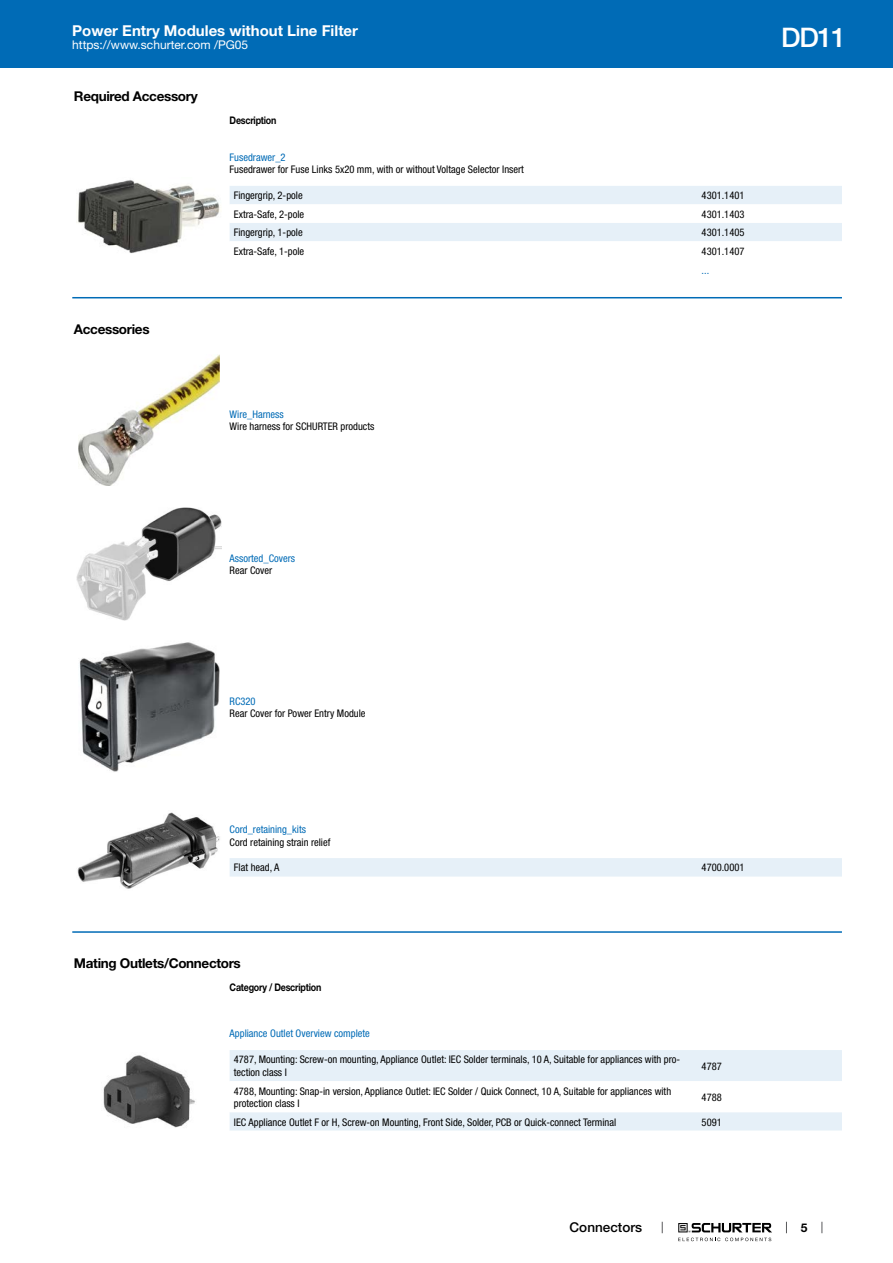
<style>
.page{position:relative;width:893px;height:1263px;background:#fff}
.page>*{position:absolute;margin:0;border:0;box-sizing:border-box;transform-origin:0 0}
.t1{font:500 27px "Helvetica Neue LT";color:#fff}
.t2{font:700 15px "Helvetica Neue LT";color:#fff}
.t3{font:700 13.5px "Helvetica Neue LT";letter-spacing:-.025em;color:#000}
.t4{font:500 13.5px "Helvetica Neue LT";color:#000}
.t5{font:12px "Helvetica Neue LT";color:#fff}
.t6{font:700 12px "Helvetica Neue LT";color:#000}
.t7{font:condensed 10.5px/12.6px "Helvetica Neue LT";color:#000}
.t8{font:condensed 10.5px "Helvetica Neue LT";color:#006bb6}
.t9{font:700 10.5px "Helvetica Neue LT";letter-spacing:-.025em;color:#000;scale:.85 1}
</style>
<div class="page">
<svg style="left:678px;top:1223px;width:94px;height:18px"></svg>
<div style="left:0;top:0;width:893px;height:68px;background:#006bb6"></div>
<img style="left:78px;top:180px;width:142px;height:73px">
<div style="left:230px;top:186px;width:612px;height:18px;background:#e6f0f8"></div>
<div style="left:230px;top:223px;width:612px;height:18px;background:#e6f0f8"></div>
<hr style="left:72px;top:297px;width:770px;height:1px;background:#006bb6">
<img style="left:78px;top:355px;width:141px;height:131px">
<img style="left:77px;top:507px;width:144px;height:113px">
<img style="left:79px;top:642px;width:140px;height:130px">
<img style="left:77px;top:812px;width:143px;height:77px">
<div style="left:230px;top:858px;width:612px;height:18px;background:#e6f0f8"></div>
<hr style="left:72px;top:931px;width:770px;height:2px;background:#006bb6">
<img style="left:103px;top:1055px;width:92px;height:73px">
<div style="left:230px;top:1050px;width:612px;height:31px;background:#e6f0f8"></div>
<svg style="left:230px;top:1112px;width:612px;height:19px;background:#e7f0f8"></svg>
<h2 class="t2" style="left:72px;top:21px;width:287px">Power Entry Modules without Line Filter</h2>
<p class="t5" style="left:72px;top:38px;width:178px">https://www.schurter.com /PG05</p>
<p class="t3" style="left:74px;top:88px;width:125px">Required Accessory</p>
<p class="t3" style="left:74px;top:321px;width:77px">Accessories</p>
<p class="t9" style="left:230px;top:114px;width:57px">Description</p>
<p class="t8" style="left:230px;top:151px;width:58px">Fusedrawer_2</p>
<p class="t7" style="left:230px;top:163px;width:296px">Fusedrawer for Fuse Links 5x20 mm, with or without Voltage Selector Insert</p>
<p class="t7" style="left:234px;top:189px;width:70px">Fingergrip, 2-pole</p>
<p class="t7" style="left:702px;top:189px;width:44px">4301.1401</p>
<p class="t7" style="left:234px;top:208px;width:72px">Extra-Safe, 2-pole</p>
<p class="t7" style="left:702px;top:208px;width:44px">4301.1403</p>
<p class="t7" style="left:234px;top:226px;width:70px">Fingergrip, 1-pole</p>
<p class="t7" style="left:702px;top:226px;width:44px">4301.1405</p>
<p class="t7" style="left:234px;top:245px;width:72px">Extra-Safe, 1-pole</p>
<p class="t7" style="left:702px;top:245px;width:44px">4301.1407</p>
<p class="t8" style="left:702px;top:265px;width:9px">...</p>
<p class="t8" style="left:230px;top:408px;width:56px">Wire_Harness</p>
<p class="t7" style="left:230px;top:420px;width:146px">Wire harness for SCHURTER products</p>
<h1 class="t1" style="left:781px;top:21px;width:66px">DD11</h1>
<p class="t8" style="left:230px;top:552px;width:67px">Assorted_Covers</p>
<p class="t7" style="left:230px;top:564px;width:44px">Rear Cover</p>
<p class="t8" style="left:230px;top:695px;width:28px">RC320</p>
<p class="t7" style="left:230px;top:707px;width:137px">Rear Cover for Power Entry Module</p>
<p class="t8" style="left:230px;top:823px;width:78px">Cord_retaining_kits</p>
<p class="t7" style="left:230px;top:835px;width:102px">Cord retaining strain relief</p>
<p class="t7" style="left:234px;top:861px;width:47px">Flat head, A</p>
<p class="t7" style="left:702px;top:861px;width:44px">4700.0001</p>
<p class="t3" style="left:74px;top:955px;width:168px">Mating Outlets/Connectors</p>
<p class="t9" style="left:230px;top:981px;width:109px">Category / Description</p>
<p class="t8" style="left:230px;top:1028px;width:142px">Appliance Outlet Overview complete</p>
<p class="t7" style="left:234px;top:1053px;width:448px">4787, Mounting: Screw-on mounting, Appliance Outlet: IEC Solder terminals, 10 A, Suitable for appliances with pro&shy;tection class I</p>
<p class="t7" style="left:702px;top:1060px;width:22px">4787</p>
<p class="t7" style="left:234px;top:1084px;width:439px">4788, Mounting: Snap-in version, Appliance Outlet: IEC Solder / Quick Connect, 10 A, Suitable for appliances with protection class I</p>
<p class="t7" style="left:702px;top:1091px;width:22px">4788</p>
<p class="t7" style="left:234px;top:1115px;width:384px">IEC Appliance Outlet F or H, Screw-on Mounting, Front Side, Solder, PCB or Quick-connect Terminal</p>
<p class="t7" style="left:702px;top:1115px;width:22px">5091</p>
<p class="t4" style="left:570px;top:1219px;width:74px">Connectors</p>
<p class="t6" style="left:801px;top:1220px;width:8px">5</p>
</div>
